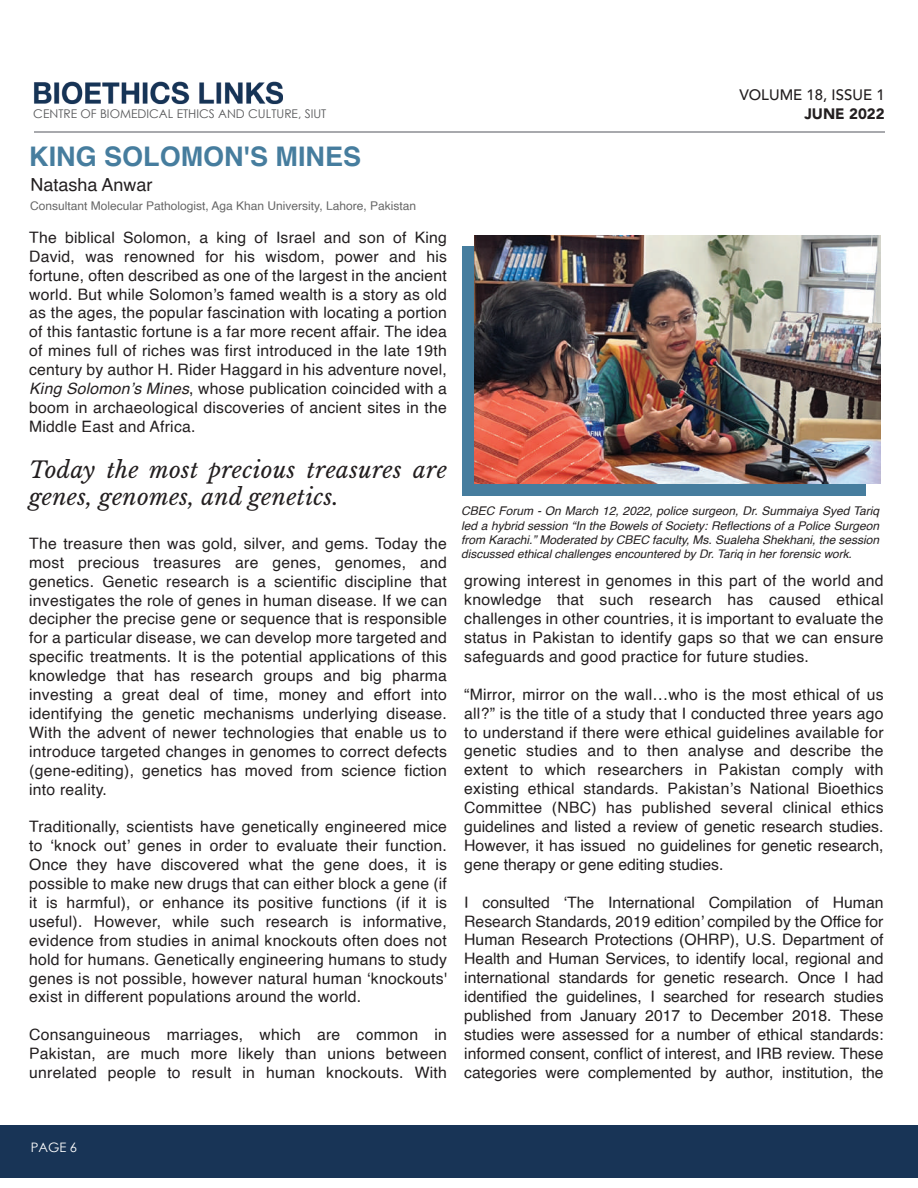
<style>
.page{position:relative;width:918px;height:1188px;background:#fff}
.page>*{position:absolute;margin:0;border:0;box-sizing:border-box;transform-origin:0 0}
.t1{font:700 27px "Helvetica";color:#467d9e}
.t2{font:italic 22.5px/27px "Libre Baskerville";letter-spacing:.015em;color:#231f20}
.t3{font:18px "Helvetica";color:#231f20}
.t4{font:15.75px/18.9px "Helvetica";letter-spacing:.015em;color:#231f20;text-align:justify}
.t5{font:500 15px "Avenir";color:#231f20}
.t6{font:900 15px "Avenir";color:#231f20}
.t7{font:13.05px "Century Gothic";color:#fff}
.t8{font:italic 12px/14.4px "Helvetica";color:#231f20;text-align:justify}
.t9{font:12px "Helvetica";color:#676767}
.t10{font:12px "Century Gothic";color:#57585a}
.t11{font:italic 11.85px "Helvetica";color:#231f20}
.s1{font-style:italic}
</style>
<div class="page">
<div style="left:0;top:1125px;width:918px;height:52px;background:#183456"></div>
<hr style="left:34px;top:131px;width:851px;height:2px;background:#a8a9ad">
<img style="left:34px;top:81px;width:249px;height:24px">
<div style="left:462px;top:246px;width:404px;height:249px;background:#467d9e"></div>
<img style="left:474px;top:235px;width:406px;height:248px">
<p class="t10" style="left:33px;top:109px;width:295px">CENTRE OF BIOMEDICAL ETHICS AND CULTURE, SIUT</p>
<h1 class="t1" style="left:29px;top:146px;width:333px">KING SOLOMON'S MINES</h1>
<p class="t3" style="left:31px;top:177px;width:124px">Natasha Anwar</p>
<p class="t9" style="left:30px;top:201px;width:387px">Consultant Molecular Pathologist, Aga Khan University, Lahore, Pakistan</p>
<p class="t4" style="left:29px;top:229px;width:419px">The biblical Solomon, a king of Israel and son of King David, was renowned for his wisdom, power and his fortune, often described as one of the largest in the ancient world. But while Solomon’s famed wealth is a story as old as the ages, the popular fascination with locating a portion of this fantastic fortune is a far more recent affair. The idea of mines full of riches was first introduced in the late 19th century by author H. Rider Haggard in his adventure novel, <span class="s1">King Solomon’s Mines</span>, whose publication coincided with a boom in archaeological discoveries of ancient sites in the Middle East and Africa.</p>
<h2 class="t2" style="left:29px;top:456px;width:419px">Today the most precious treasures are genes, genomes, and genetics.</h2>
<p class="t4" style="left:29px;top:535px;width:419px">The treasure then was gold, silver, and gems. Today the most precious treasures are genes, genomes, and genetics. Genetic research is a scientific discipline that investigates the role of genes in human disease. If we can decipher the precise gene or sequence that is responsible for a particular disease, we can develop more targeted and specific treatments. It is the potential applications of this knowledge that has research groups and big pharma investing a great deal of time, money and effort into identifying the genetic mechanisms underlying disease.<br>With the advent of newer technologies that enable us to introduce targeted changes in genomes to correct defects (gene-editing), genetics has moved from science fiction into reality.</p>
<p class="t4" style="left:29px;top:819px;width:419px">Traditionally, scientists have genetically engineered mice to ‘knock out’ genes in order to evaluate their function.<br>Once they have discovered what the gene does, it is possible to make new drugs that can either block a gene (if it is harmful), or enhance its positive functions (if it is useful). However, while such research is informative, evidence from studies in animal knockouts often does not hold for humans. Genetically engineering humans to study genes is not possible, however natural human ‘knockouts' exist in different populations around the world.</p>
<p class="t4" style="left:29px;top:1026px;width:419px">Consanguineous marriages, which are common in Pakistan, are much more likely than unions between unrelated people to result in human knockouts. With</p>
<p class="t5" style="left:739px;top:89px;width:147px">VOLUME 18, ISSUE 1</p>
<p class="t6" style="left:804px;top:105px;width:82px">JUNE 2022</p>
<p class="t8" style="left:461px;top:505px;width:419px">CBEC Forum - On March 12, 2022, police surgeon, Dr. Summaiya Syed Tariq led a hybrid session “In the Bowels of Society: Reflections of a Police Surgeon from Karachi.” Moderated by CBEC faculty, Ms. Sualeha Shekhani, the session</p>
<p class="t11" style="left:461px;top:550px;width:392px">discussed ethical challenges encountered by Dr. Tariq in her forensic work.</p>
<p class="t4" style="left:464px;top:573px;width:421px">growing interest in genomes in this part of the world and knowledge that such research has caused ethical challenges in other countries, it is important to evaluate the status in Pakistan to identify gaps so that we can ensure safeguards and good practice for future studies.</p>
<p class="t4" style="left:464px;top:686px;width:421px">“Mirror, mirror on the wall…who is the most ethical of us all?” is the title of a study that I conducted three years ago to understand if there were ethical guidelines available for genetic studies and to then analyse and describe the extent to which researchers in Pakistan comply with existing ethical standards. Pakistan’s National Bioethics Committee (NBC) has published several clinical ethics guidelines and listed a review of genetic research studies.<br>However, it has issued no guidelines for genetic research, gene therapy or gene editing studies.</p>
<p class="t4" style="left:464px;top:894px;width:421px">I consulted ‘The International Compilation of Human Research Standards, 2019 edition’ compiled by the Office for Human Research Protections (OHRP), U.S. Department of Health and Human Services, to identify local, regional and international standards for genetic research. Once I had identified the guidelines, I searched for research studies published from January 2017 to December 2018. These studies were assessed for a number of ethical standards: informed consent, conflict of interest, and IRB review. These categories were complemented by author, institution, the</p>
<p class="t7" style="left:31px;top:1142px;width:48px">PAGE 6</p>
</div>
